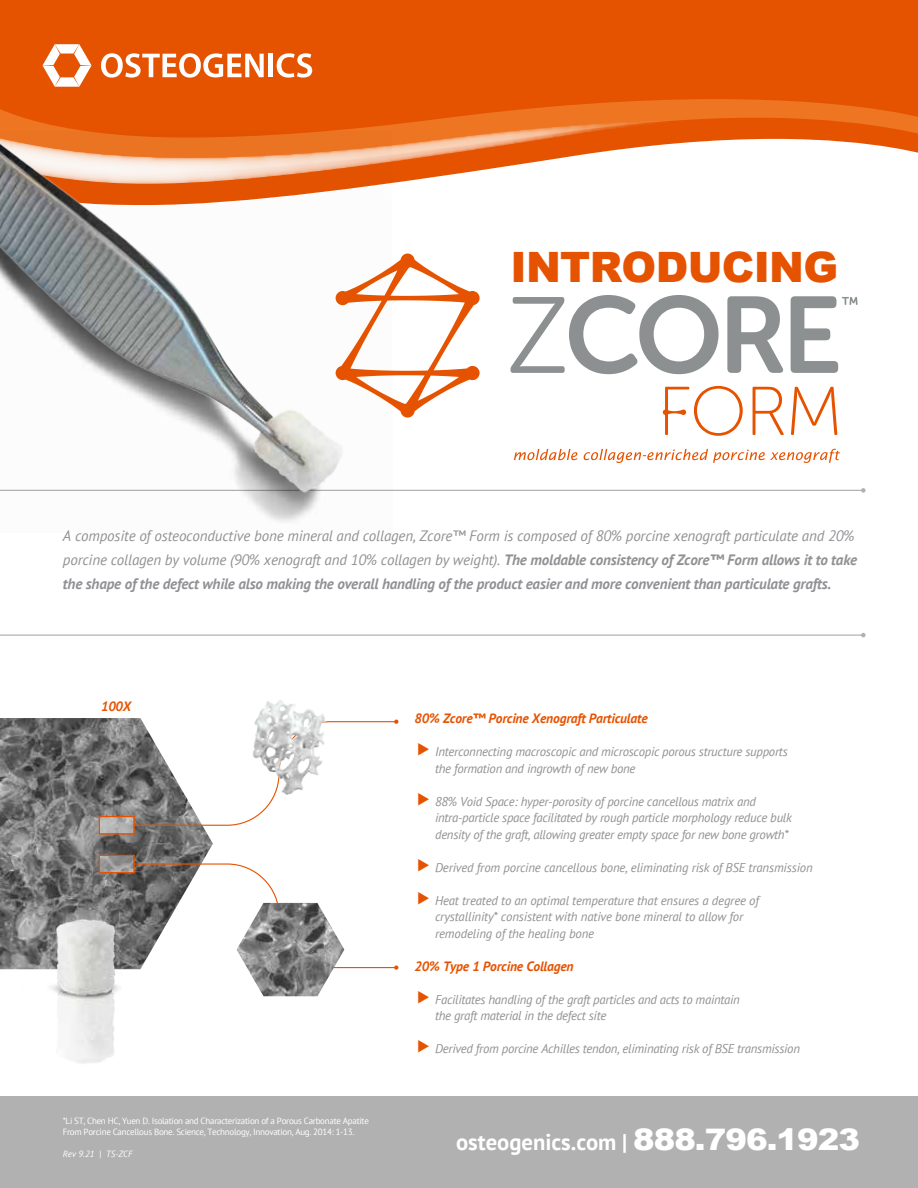
<style>
.page{position:relative;width:918px;height:1188px;background:#fff}
.page>*{position:absolute;margin:0;border:0;box-sizing:border-box;transform-origin:0 0}
.t1{font:900 41.85px "Arial";letter-spacing:-.015em;color:#e65300}
.t2{font:700 22.65px "PT Sans";color:#fff}
.t3{font:italic 15px/24px "PT Sans";letter-spacing:-.01em;color:#919195}
.t4{font:italic 700 13.5px "PT Sans";letter-spacing:-.01em;color:#e65300}
.t5{font:italic 12.75px/16.5px "PT Sans";letter-spacing:-.02em;color:#919195}
.t6{font:9px/10.8px "PT Sans";letter-spacing:-.03em;color:#fff}
.t7{font:italic 9px "PT Sans";color:#fff}
.s1{font-weight:700}
.s2{font-family:"Arial";font-weight:900;font-size:29.7px}
</style>
<div class="page">
<div style="left:0;top:0;width:918px;height:99px;background:#e65300"></div>
<svg style="left:0;top:99px;width:918px;height:54px;background:#ea6b20"></svg>
<svg style="left:0;top:120px;width:713px;height:63px"></svg>
<svg style="left:43px;top:44px;width:49px;height:43px"></svg>
<svg style="left:101px;top:53px;width:163px;height:25px"></svg>
<hr style="left:269px;top:54px;width:4px;height:23px;background:#fff">
<svg style="left:277px;top:53px;width:35px;height:25px"></svg>
<img style="left:0;top:718px;width:213px;height:184px">
<img style="left:0;top:902px;width:133px;height:162px">
<div style="left:0;top:1096px;width:918px;height:92px;background:#b1b1b1"></div>
<hr style="left:0;top:490px;width:863px;height:1px;background:#b1b1b1">
<svg style="left:861px;top:488px;width:5px;height:5px"></svg>
<img style="left:0;top:132px;width:393px;height:390px">
<svg style="left:511px;top:295px;width:208px;height:79px"></svg>
<svg style="left:727px;top:296px;width:56px;height:77px"></svg>
<svg style="left:336px;top:254px;width:144px;height:164px"></svg>
<svg style="left:514px;top:449px;width:63px;height:11px"></svg>
<svg style="left:584px;top:449px;width:256px;height:14px"></svg>
<svg style="left:791px;top:296px;width:67px;height:77px"></svg>
<svg style="left:662px;top:386px;width:81px;height:50px"></svg>
<svg style="left:753px;top:387px;width:31px;height:48px"></svg>
<svg style="left:791px;top:387px;width:46px;height:48px"></svg>
<svg style="left:101px;top:818px;width:32px;height:14px"></svg>
<svg style="left:101px;top:857px;width:32px;height:14px"></svg>
<div style="left:99px;top:816px;width:36px;height:18px;border:1px solid #e65300"></div>
<div style="left:99px;top:855px;width:36px;height:18px;border:1px solid #e65300"></div>
<hr style="left:0;top:635px;width:863px;height:1px;background:#b1b1b1">
<svg style="left:861px;top:633px;width:5px;height:4px"></svg>
<svg style="left:133px;top:863px;width:265px;height:107px"></svg>
<svg style="left:133px;top:720px;width:265px;height:106px"></svg>
<img style="left:251px;top:700px;width:76px;height:94px">
<img style="left:237px;top:903px;width:107px;height:93px">
<h1 class="t1" style="left:511px;top:237px;width:329px">INTRODUCING</h1>
<p class="t3" style="left:63px;top:523px;width:796px">A composite of osteoconductive bone mineral and collagen, Zcore™ Form is composed of 80% porcine xenograft particulate and 20% porcine collagen by volume (90% xenograft and 10% collagen by weight). <span class="s1">The moldable consistency of Zcore™ Form allows it to take the shape of the defect while also making the overall handling of the product easier and more convenient than particulate grafts.</span></p>
<p class="t4" style="left:101px;top:698px;width:31px">100X</p>
<p class="t6" style="left:63px;top:1115px;width:308px">*Li ST, Chen HC, Yuen D. Isolation and Characterization of a Porous Carbonate Apatite<br>From Porcine Cancellous Bone. Science, Technology, Innovation, Aug. 2014: 1-13.</p>
<p class="t7" style="left:63px;top:1148px;width:71px">Rev 9.21 | TS-ZCF</p>
<p class="t4" style="left:415px;top:709px;width:235px">80% Zcore™ Porcine Xenograft Particulate</p>
<p class="t5" style="left:435px;top:743px;width:354px">Interconnecting macroscopic and microscopic porous structure supports the formation and ingrowth of new bone</p>
<p class="t5" style="left:435px;top:793px;width:358px">88% Void Space: hyper-porosity of porcine cancellous matrix and intra-particle space facilitated by rough particle morphology reduce bulk density of the graft, allowing greater empty space for new bone growth*</p>
<p class="t5" style="left:435px;top:859px;width:379px">Derived from porcine cancellous bone, eliminating risk of BSE transmission</p>
<p class="t5" style="left:435px;top:892px;width:325px">Heat treated to an optimal temperature that ensures a degree of crystallinity* consistent with native bone mineral to allow for remodeling of the healing bone</p>
<p class="t4" style="left:415px;top:957px;width:161px">20% Type 1 Porcine Collagen</p>
<p class="t5" style="left:435px;top:991px;width:306px">Facilitates handling of the graft particles and acts to maintain the graft material in the defect site</p>
<p class="t5" style="left:435px;top:1040px;width:366px">Derived from porcine Achilles tendon, eliminating risk of BSE transmission</p>
<h2 class="t2" style="left:456px;top:1127px;width:405px">osteogenics.com | <span class="s2">888.796.1923</span></h2>
</div>
